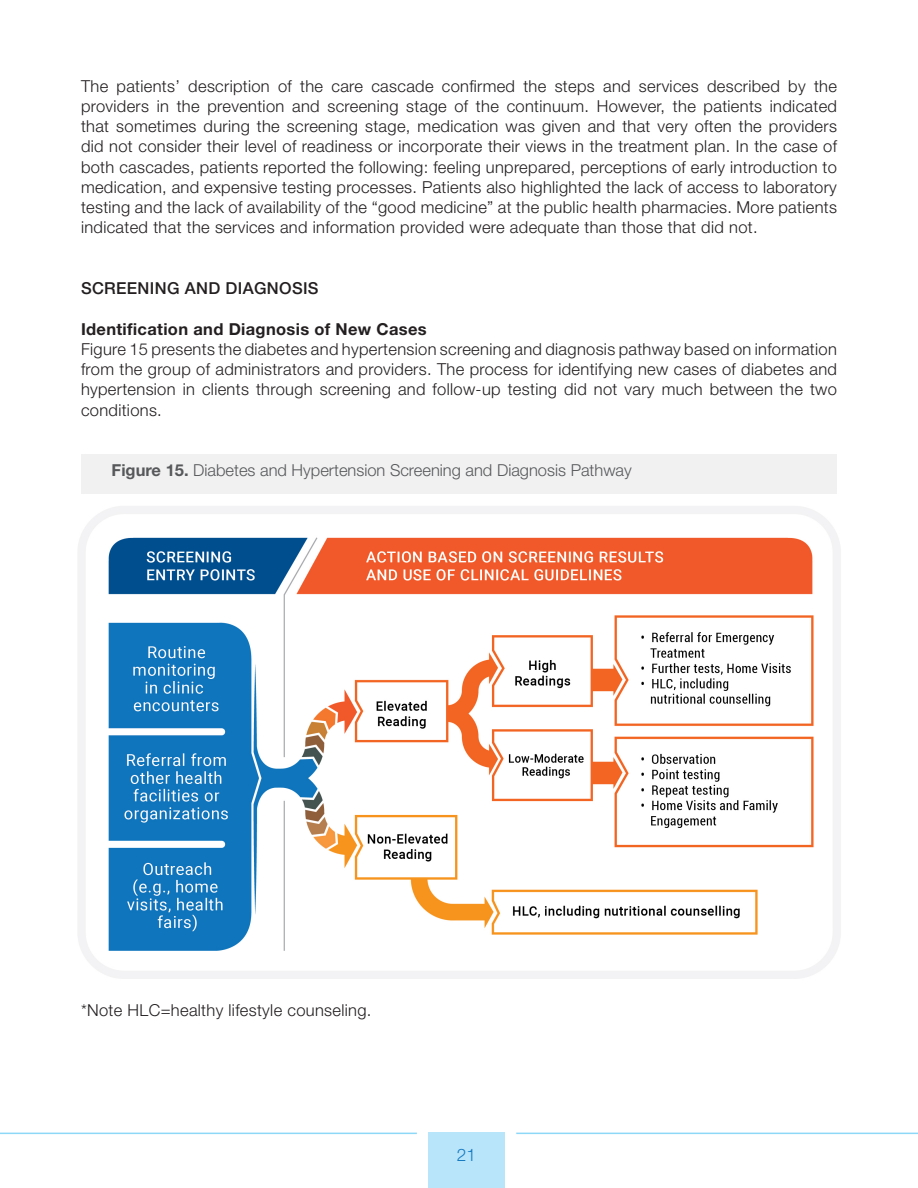
<style>
.page{position:relative;width:918px;height:1188px;background:#fff}
.page>*{position:absolute;margin:0;border:0;box-sizing:border-box;transform-origin:0 0}
.t1{font:300 17.25px "Helvetica Neue LT Std";color:#177bc1}
.t2{font:300 16.5px/20.2px "Helvetica Neue LT Std";letter-spacing:.02em;color:#231f20;text-align:justify}
.t3{font:300 16.5px "Helvetica Neue LT Std";color:#57585a}
.t4{font:700 16.5px "Helvetica Neue LT Std";letter-spacing:.02em;color:#231f20}
.t5{font:500 16.5px "Helvetica Neue LT Std";letter-spacing:.02em;color:#231f20}
.s1{font-weight:700}
</style>
<div class="page">
<div style="left:428px;top:1132px;width:77px;height:56px;background:#b9e5fa"></div>
<hr style="left:516px;top:1133px;width:402px;height:1px;background:#8dd7f7">
<hr style="left:0;top:1133px;width:417px;height:1px;background:#8dd7f7">
<img style="left:78px;top:506px;width:763px;height:473px">
<div style="left:81px;top:454px;width:756px;height:40px;background:#f1f1f2"></div>
<p class="t2" style="left:81px;top:75px;width:758px">The patients’ description of the care cascade confirmed the steps and services described by the providers in the prevention and screening stage of the continuum. However, the patients indicated that sometimes during the screening stage, medication was given and that very often the providers did not consider their level of readiness or incorporate their views in the treatment plan. In the case of both cascades, patients reported the following: feeling unprepared, perceptions of early introduction to medication, and expensive testing processes. Patients also highlighted the lack of access to laboratory testing and the lack of availability of the “good medicine” at the public health pharmacies. More patients indicated that the services and information provided were adequate than those that did not.</p>
<p class="t5" style="left:81px;top:278px;width:239px">SCREENING AND DIAGNOSIS</p>
<p class="t4" style="left:81px;top:319px;width:347px">Identification and Diagnosis of New Cases</p>
<p class="t2" style="left:81px;top:339px;width:758px">Figure 15 presents the diabetes and hypertension screening and diagnosis pathway based on information from the group of administrators and providers. The process for identifying new cases of diabetes and hypertension in clients through screening and follow-up testing did not vary much between the two conditions.</p>
<p class="t3" style="left:112px;top:460px;width:522px"><span class="s1">Figure 15.</span> Diabetes and Hypertension Screening and Diagnosis Pathway</p>
<p class="t2" style="left:81px;top:1000px;width:292px">*Note HLC=healthy lifestyle counseling.</p>
<p class="t1" style="left:457px;top:1144px;width:21px">21</p>
</div>
